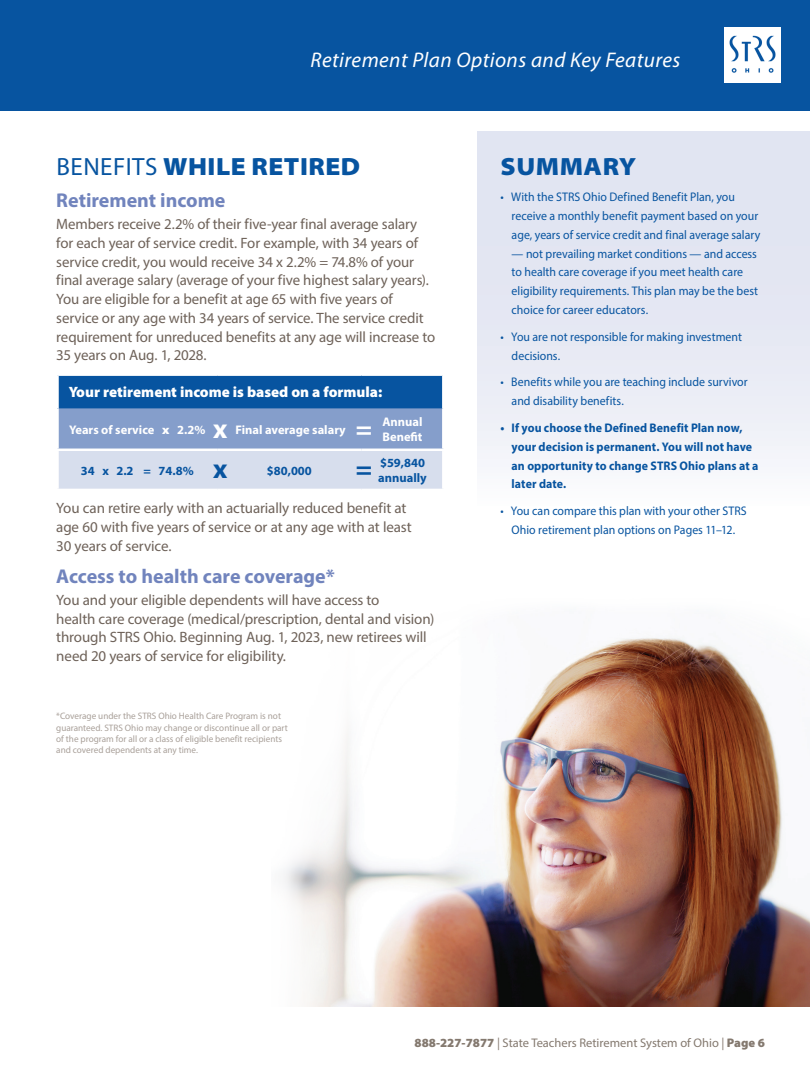
<style>
.page{position:relative;width:810px;height:1080px;background:#fff}
.page>*{position:absolute;margin:0;border:0;box-sizing:border-box;transform-origin:0 0}
.t1{font:700 27.5px "Myriad Pro";color:#fff}
.t2{font:700 27.5px "Myriad Pro";color:#0754a0}
.t3{font:900 semi-expanded 25px "Myriad Pro";letter-spacing:.02em;color:#0754a0}
.t4{font:italic 21.25px "Myriad Pro";letter-spacing:.02em;color:#fff}
.t5{font:700 20px "Myriad Pro";color:#7184bd}
.t6{font:15px/18.8px "Myriad Pro";letter-spacing:-.01em;color:#6e6259}
.t7{font:900 15px "Myriad Pro";color:#fff}
.t8{font:12.5px/18.8px "Myriad Pro";color:#0754a0;scale:.95 1}
.t9{font:700 12.5px/18.8px "Myriad Pro";letter-spacing:.005em;color:#0754a0;scale:.95 1}
.t10{font:12.5px/18.8px "Myriad Pro";color:#0754a0;text-align:center;scale:.92 1}
.t11{font:12.5px "Myriad Pro";color:#84796f}
.t12{font:700 12.5px/15px "Myriad Pro";color:#fff}
.t13{font:700 12.5px/15px "Myriad Pro";letter-spacing:.005em;color:#0754a0}
.t14{font:9.38px/11.2px "Myriad Pro";color:#a9a099}
.s1{font-weight:400;font-stretch:normal}
.s2{font-weight:900;font-stretch:semi-expanded}
.s3{font-weight:900}
</style>
<div class="page">
<img style="left:284px;top:638px;width:526px;height:369px">
<div style="left:0;top:0;width:810px;height:111px;background:#0754a0"></div>
<div style="left:58px;top:375px;width:385px;height:33px;background:#0754a0"></div>
<svg style="left:59px;top:408px;width:383px;height:81px;background:#acbddb"></svg>
<hr style="left:56px;top:373px;width:161px;height:3px;background:#fff">
<hr style="left:56px;top:376px;width:3px;height:32px;background:#fff">
<hr style="left:217px;top:373px;width:145px;height:3px;background:#fff">
<hr style="left:362px;top:373px;width:83px;height:3px;background:#fff">
<hr style="left:442px;top:376px;width:3px;height:32px;background:#fff">
<hr style="left:56px;top:449px;width:161px;height:2px;background:#fff">
<hr style="left:217px;top:449px;width:145px;height:2px;background:#fff">
<hr style="left:362px;top:449px;width:83px;height:2px;background:#fff">
<div style="left:477px;top:131px;width:333px;height:380px;background:linear-gradient(to bottom,#dbe0ef,#f6f7fa)"></div>
<img style="left:724px;top:27px;width:57px;height:55px">
<h3 class="t4" style="left:311px;top:47px;width:371px">Retirement Plan Options and Key Features</h3>
<h2 class="t3" style="left:56px;top:149px;width:305px"><span class="s1">BENEFITS</span> WHILE RETIRED</h2>
<h3 class="t5" style="left:56px;top:187px;width:171px">Retirement income</h3>
<p class="t6" style="left:56px;top:214px;width:381px">Members receive 2.2% of their five-year final average salary for each year of service credit. For example, with 34 years of service credit, you would receive 34 x 2.2% = 74.8% of your final average salary (average of your five highest salary years).<br>You are eligible for a benefit at age 65 with five years of service or any age with 34 years of service. The service credit requirement for unreduced benefits at any age will increase to 35 years on Aug. 1, 2028.</p>
<p class="t7" style="left:69px;top:382px;width:315px">Your retirement income is based on a formula:</p>
<p class="t12" style="left:69px;top:422px;width:138px">Years of service <span class="s2">x</span> 2.2%</p>
<p class="t12" style="left:236px;top:422px;width:112px">Final average salary</p>
<p class="t12" style="left:382px;top:414px;width:42px">Annual<br>Benefit</p>
<p class="t13" style="left:81px;top:462px;width:114px">34 x 2.2 = 74.8%</p>
<p class="t13" style="left:267px;top:462px;width:46px">$80,000</p>
<p class="t13" style="left:378px;top:455px;width:50px">$59,840 annually</p>
<p class="t6" style="left:56px;top:498px;width:357px">You can retire early with an actuarially reduced benefit at age 60 with five years of service or at any age with at least<br>30 years of service.</p>
<h3 class="t5" style="left:56px;top:563px;width:280px">Access to health care coverage*</h3>
<p class="t6" style="left:56px;top:590px;width:380px">You and your eligible dependents will have access to<br>health care coverage (medical/prescription, dental and vision) through STRS Ohio. Beginning Aug. 1, 2023, new retirees will need 20 years of service for eligibility.</p>
<h1 class="t1" style="left:213px;top:411px;width:16px">x</h1>
<h1 class="t2" style="left:213px;top:450px;width:16px">x</h1>
<h1 class="t1" style="left:356px;top:411px;width:18px">=</h1>
<h1 class="t2" style="left:356px;top:450px;width:18px">=</h1>
<p class="t14" style="left:56px;top:710px;width:233px">*Coverage under the STRS Ohio Health Care Program is not guaranteed. STRS Ohio may change or discontinue all or part of the program for all or a class of eligible benefit recipients and covered dependents at any time.</p>
<h2 class="t3" style="left:501px;top:149px;width:137px">SUMMARY</h2>
<p class="t8" style="left:512px;top:188px;width:263px;text-indent:-11px">• With the STRS Ohio Defined Benefit Plan, you receive a monthly benefit payment based on your age, years of service credit and final average salary</p>
<p class="t8" style="left:512px;top:244px;width:261px">— not prevailing market conditions — and access to health care coverage if you meet health care eligibility requirements. This plan may be the best choice for career educators.</p>
<p class="t8" style="left:512px;top:327px;width:244px;text-indent:-11px">• You are not responsible for making investment decisions.</p>
<p class="t8" style="left:512px;top:373px;width:250px;text-indent:-11px">• Benefits while you are teaching include survivor and disability benefits.</p>
<p class="t9" style="left:512px;top:418px;width:261px;text-indent:-11px">• If you choose the Defined Benefit Plan now, your decision is permanent. You will not have an opportunity to change STRS Ohio plans at a later date.</p>
<p class="t10" style="left:500px;top:501px;width:269px">• You can compare this plan with your other STRS<br>Ohio retirement plan options on Pages 11–12.</p>
<p class="t11" style="left:415px;top:1036px;width:352px"><span class="s3">888-227-7877</span> | State Teachers Retirement System of Ohio | <span class="s3">Page 6</span></p>
</div>
